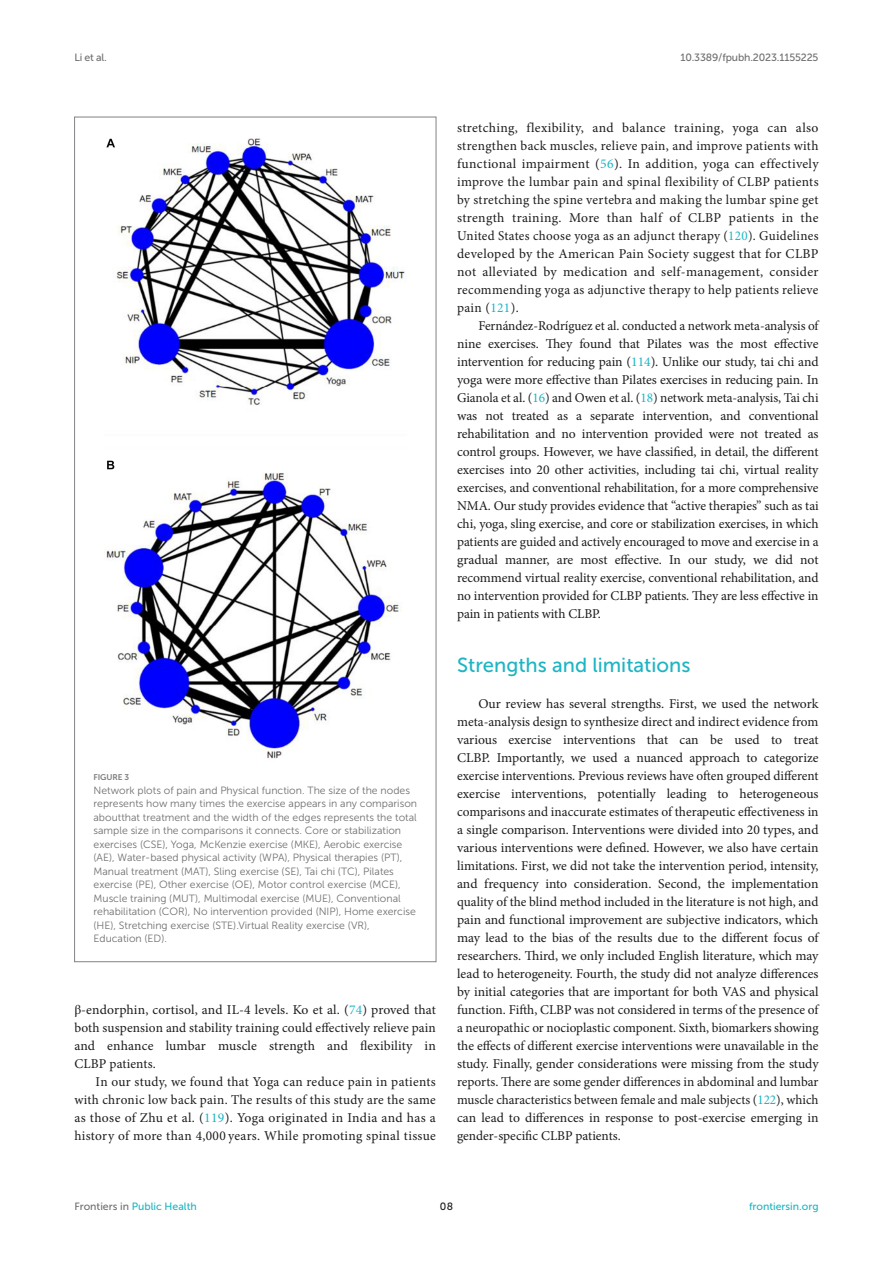
<style>
.page{position:relative;width:893px;height:1263px;background:#fff}
.page>*{position:absolute;margin:0;border:0;box-sizing:border-box;transform-origin:0 0}
.HEAD_1{font:20.25px "Museo Sans 500";color:#1db5c3}
.TEXT{font:13.5px/18px "Minion Pro";letter-spacing:.015em;color:#1b1c1b;text-align:justify}
.TEXT_FLUSH{font:13.5px/18px "Minion Pro";color:#1b1c1b;text-align:justify}
.FIG_LEG{font:10.5px/13.5px "Museo Sans 300";color:#706f70}
.t1{font:10.5px "Museo Sans 500";color:#1db5c3}
.t2{font:10.5px "Museo Sans 500";letter-spacing:-.015em;color:#706f70}
.t3{font:10.5px "Museo Sans 500";color:#1b1c1b}
.FIG_HD{font:8.25px "Museo Sans 700";letter-spacing:-.01em;color:#7e7f7f}
.s1{font-family:"STIX General"}
.s2{color:#1db5c3}
.s3{color:#706f70}
</style>
<div class="page">
<img style="left:105px;top:138px;width:300px;height:621px">
<p class="t2" style="left:74px;top:51px;width:34px">Li et al.</p>
<p class="t2" style="left:680px;top:51px;width:140px">10.3389/fpubh.2023.1155225</p>
<p class="FIG_HD" style="left:94px;top:773px;width:37px">FIGURE 3</p>
<p class="FIG_LEG" style="left:94px;top:783px;width:325px">Network plots of pain and Physical function. The size of the nodes represents how many times the exercise appears in any comparison aboutthat treatment and the width of the edges represents the total sample size in the comparisons it connects. Core or stabilization exercises (CSE), Yoga, McKenzie exercise (MKE), Aerobic exercise (AE), Water-based physical activity (WPA), Physical therapies (PT), Manual treatment (MAT), Sling exercise (SE), Tai chi (TC), Pilates exercise (PE), Other exercise (OE), Motor control exercise (MCE), Muscle training (MUT), Multimodal exercise (MUE), Conventional rehabilitation (COR), No intervention provided (NIP), Home exercise (HE), Stretching exercise (STE).Virtual Reality exercise (VR), Education (ED).</p>
<p class="TEXT" style="left:74px;top:1001px;width:363px"><span class="s1">β</span>-endorphin, cortisol, and IL-4 levels. Ko et al. (<span class="s2">74</span>) proved that both suspension and stability training could effectively relieve pain and enhance lumbar muscle strength and flexibility in CLBP patients.</p>
<p class="TEXT" style="left:74px;top:1073px;width:363px;text-indent:21px">In our study, we found that Yoga can reduce pain in patients with chronic low back pain. The results of this study are the same as those of Zhu et al. (<span class="s2">119</span>). Yoga originated in India and has a history of more than 4,000 years. While promoting spinal tissue</p>
<p class="TEXT" style="left:457px;top:119px;width:363px">stretching, flexibility, and balance training, yoga can also strengthen back muscles, relieve pain, and improve patients with functional impairment (<span class="s2">56</span>). In addition, yoga can effectively improve the lumbar pain and spinal flexibility of CLBP patients by stretching the spine vertebra and making the lumbar spine get strength training. More than half of CLBP patients in the United States choose yoga as an adjunct therapy (<span class="s2">120</span>). Guidelines developed by the American Pain Society suggest that for CLBP not alleviated by medication and self-management, consider recommending yoga as adjunctive therapy to help patients relieve pain (<span class="s2">121</span>).</p>
<p class="TEXT" style="left:457px;top:317px;width:363px;text-indent:21px">Fernández-Rodríguez et al. conducted a network meta-analysis of nine exercises. They found that Pilates was the most effective intervention for reducing pain (<span class="s2">114</span>). Unlike our study, tai chi and yoga were more effective than Pilates exercises in reducing pain. In Gianola et al. (<span class="s2">16</span>) and Owen et al. (<span class="s2">18</span>) network meta-analysis, Tai chi was not treated as a separate intervention, and conventional rehabilitation and no intervention provided were not treated as control groups. However, we have classified, in detail, the different exercises into 20 other activities, including tai chi, virtual reality exercises, and conventional rehabilitation, for a more comprehensive NMA. Our study provides evidence that “active therapies” such as tai chi, yoga, sling exercise, and core or stabilization exercises, in which patients are guided and actively encouraged to move and exercise in a gradual manner, are most effective. In our study, we did not recommend virtual reality exercise, conventional rehabilitation, and no intervention provided for CLBP patients. They are less effective in pain in patients with CLBP.</p>
<p class="HEAD_1" style="left:457px;top:654px;width:235px">Strengths and limitations</p>
<p class="TEXT_FLUSH" style="left:457px;top:695px;width:363px;text-indent:21px">Our review has several strengths. First, we used the network meta-analysis design to synthesize direct and indirect evidence from various exercise interventions that can be used to treat CLBP. Importantly, we used a nuanced approach to categorize exercise interventions. Previous reviews have often grouped different exercise interventions, potentially leading to heterogeneous comparisons and inaccurate estimates of therapeutic effectiveness in a single comparison. Interventions were divided into 20 types, and various interventions were defined. However, we also have certain limitations. First, we did not take the intervention period, intensity, and frequency into consideration. Second, the implementation quality of the blind method included in the literature is not high, and pain and functional improvement are subjective indicators, which may lead to the bias of the results due to the different focus of researchers. Third, we only included English literature, which may lead to heterogeneity. Fourth, the study did not analyze differences by initial categories that are important for both VAS and physical function. Fifth, CLBP was not considered in terms of the presence of a neuropathic or nocioplastic component. Sixth, biomarkers showing the effects of different exercise interventions were unavailable in the study. Finally, gender considerations were missing from the study reports. There are some gender differences in abdominal and lumbar muscle characteristics between female and male subjects (<span class="s2">122</span>), which can lead to differences in response to post-exercise emerging in gender-specific CLBP patients.</p>
<p class="t1" style="left:74px;top:1200px;width:124px"><span class="s3">Frontiers in</span> Public Health</p>
<p class="t3" style="left:440px;top:1200px;width:15px">08</p>
<p class="t1" style="left:749px;top:1200px;width:71px">frontiersin.org</p>
</div>
